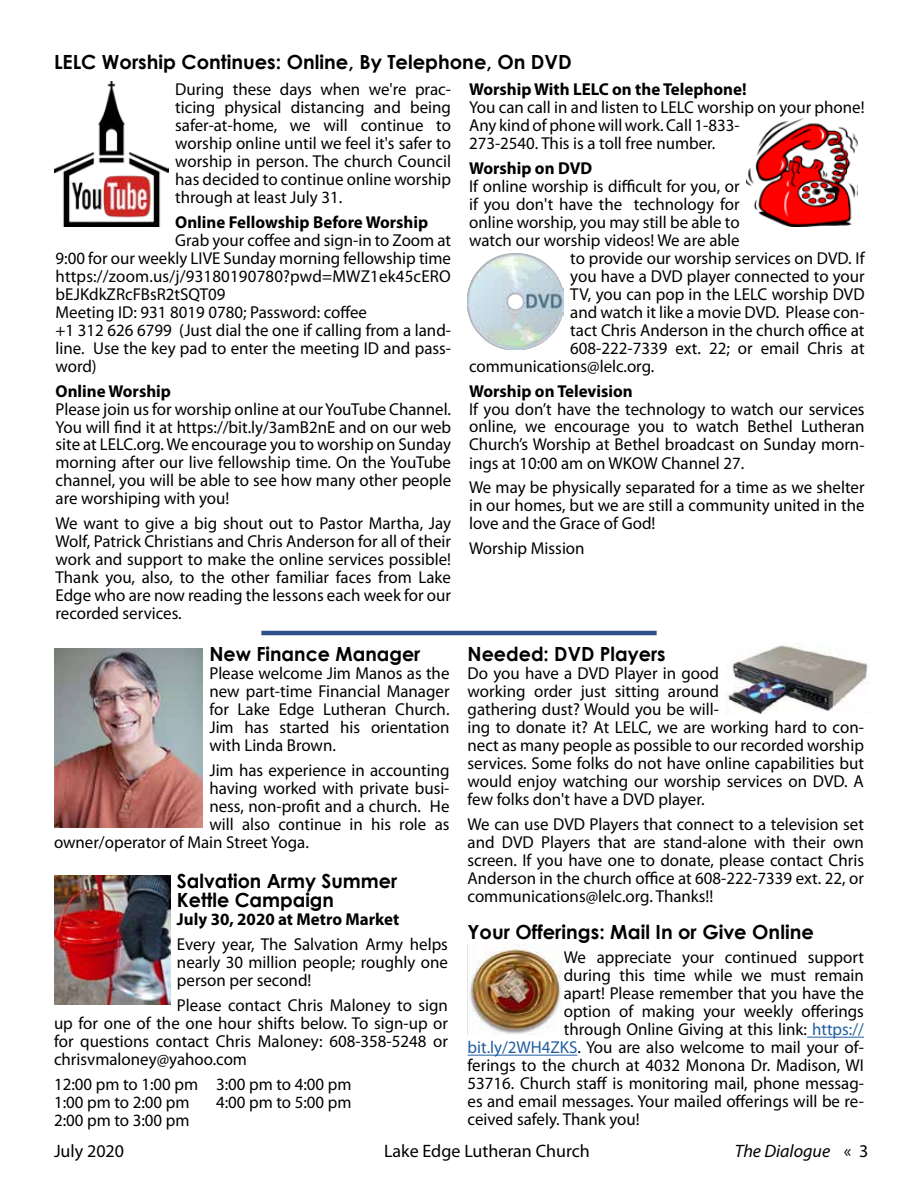
<style>
.page{position:relative;width:918px;height:1188px;background:#fff}
.page>*{position:absolute;margin:0;border:0;box-sizing:border-box;transform-origin:0 0}
.t1{font:700 19.5px/19.5px "Century Gothic";color:#000}
.t2{font:18px "Myriad Pro";color:#000}
.t3{font:italic 18px "Myriad Pro";color:#000}
.t4{font:17.25px/18px "Myriad Pro";color:#000;text-align:justify}
.t5{font:700 17.25px "Myriad Pro";color:#000}
.s1{color:#215e9e}
.s2{font-style:normal}
</style>
<div class="page">
<hr style="left:807px;top:1037px;width:57px;height:1px;background:#215e9e">
<hr style="left:468px;top:1055px;width:109px;height:1px;background:#215e9e">
<img style="left:468px;top:944px;width:96px;height:90px">
<img style="left:54px;top:81px;width:114px;height:145px">
<img style="left:746px;top:118px;width:112px;height:108px">
<img style="left:468px;top:254px;width:96px;height:96px">
<img style="left:54px;top:649px;width:149px;height:178px">
<img style="left:55px;top:875px;width:115px;height:130px">
<img style="left:726px;top:645px;width:144px;height:69px">
<hr style="left:261px;top:631px;width:396px;height:4px;background:#314f89">
<p class="t1" style="left:54px;top:51px;width:519px">LELC Worship Continues: Online, By Telephone, On DVD</p>
<p class="t4" style="left:175px;top:80px;width:277px">During these days when we're prac&shy;ticing physical distancing and being safer-at-home, we will continue to worship online until we feel it's safer to worship in person. The church Council has decided to continue online worship through at least July 31.</p>
<p class="t5" style="left:175px;top:211px;width:254px">Online Fellowship Before Worship</p>
<p class="t4" style="left:56px;top:231px;width:397px;text-align:left;text-indent:120px">Grab your coffee and sign-in to Zoom at 9:00 for our weekly LIVE Sunday morning fellowship time https://zoom.us/j/93180190780?pwd=MWZ1ek45cERO bEJKdkZRcFBsR2tSQT09<br>Meeting ID: 931 8019 0780; Password: coffee<br>+1 312 626 6799 (Just dial the one if calling from a land&shy;line. Use the key pad to enter the meeting ID and pass&shy;word)</p>
<p class="t5" style="left:56px;top:379px;width:117px">Online Worship</p>
<p class="t4" style="left:56px;top:399px;width:397px">Please join us for worship online at our YouTube Channel.<br>You will find it at https://bit.ly/3amB2nE and on our web site at LELC.org. We encourage you to worship on Sunday morning after our live fellowship time. On the YouTube channel, you will be able to see how many other people are worshiping with you!</p>
<p class="t4" style="left:56px;top:514px;width:397px">We want to give a big shout out to Pastor Martha, Jay Wolf, Patrick Christians and Chris Anderson for all of their work and support to make the online services possible!<br>Thank you, also, to the other familiar faces from Lake Edge who are now reading the lessons each week for our recorded services.</p>
<p class="t1" style="left:209px;top:644px;width:212px">New Finance Manager</p>
<p class="t4" style="left:209px;top:664px;width:242px">Please welcome Jim Manos as the new part-time Financial Manager for Lake Edge Lutheran Church.<br>Jim has started his orientation with Linda Brown.</p>
<p class="t4" style="left:209px;top:761px;width:242px">Jim has experience in accounting</p>
<p class="t4" style="left:209px;top:779px;width:242px">having worked with private busi-</p>
<p class="t4" style="left:209px;top:797px;width:242px">ness, non-profit and a church. He</p>
<p class="t4" style="left:209px;top:815px;width:242px">will also continue in his role as</p>
<p class="t4" style="left:54px;top:833px;width:256px">owner/operator of Main Street Yoga.</p>
<p class="t1" style="left:177px;top:870px;width:222px">Salvation Army Summer<br>Kettle Campaign</p>
<p class="t5" style="left:177px;top:908px;width:224px">July 30, 2020 at Metro Market</p>
<p class="t4" style="left:177px;top:935px;width:273px">Every year, The Salvation Army helps nearly 30 million people; roughly one person per second!</p>
<p class="t4" style="left:54px;top:996px;width:396px;text-indent:123px">Please contact Chris Maloney to sign up for one of the one hour shifts below. To sign-up or for questions contact Chris Maloney: 608-358-5248 or chrisvmaloney@yahoo.com</p>
<p class="t4" style="left:54px;top:1075px;width:299px">12:00 pm to 1:00 pm 3:00 pm to 4:00 pm<br>1:00 pm to 2:00 pm</p>
<p class="t4" style="left:216px;top:1093px;width:137px">4:00 pm to 5:00 pm</p>
<p class="t4" style="left:54px;top:1111px;width:137px">2:00 pm to 3:00 pm</p>
<p class="t5" style="left:469px;top:78px;width:279px">Worship With LELC on the Telephone!</p>
<p class="t4" style="left:469px;top:98px;width:397px;text-align:left">You can call in and listen to LELC worship on your phone!<br>Any kind of phone will work. Call 1-833-<br>273-2540. This is a toll free number.</p>
<p class="t5" style="left:469px;top:157px;width:125px">Worship on DVD</p>
<p class="t4" style="left:469px;top:177px;width:272px">If online worship is difficult for you, or</p>
<p class="t4" style="left:469px;top:195px;width:272px">if you don't have the technology for</p>
<p class="t4" style="left:469px;top:213px;width:272px">online worship, you may still be able to</p>
<p class="t4" style="left:469px;top:231px;width:272px">watch our worship videos! We are able</p>
<p class="t4" style="left:570px;top:249px;width:296px">to provide our worship services on DVD. If</p>
<p class="t4" style="left:570px;top:267px;width:296px">you have a DVD player connected to your</p>
<p class="t4" style="left:570px;top:285px;width:296px">TV, you can pop in the LELC worship DVD</p>
<p class="t4" style="left:570px;top:303px;width:296px">and watch it like a movie DVD. Please con-</p>
<p class="t4" style="left:570px;top:321px;width:296px">tact Chris Anderson in the church office at</p>
<p class="t4" style="left:570px;top:339px;width:296px">608-222-7339 ext. 22; or email Chris at</p>
<p class="t4" style="left:469px;top:357px;width:187px">communications@lelc.org.</p>
<p class="t5" style="left:469px;top:379px;width:165px">Worship on Television</p>
<p class="t4" style="left:469px;top:399px;width:397px">If you don’t have the technology to watch our services online, we encourage you to watch Bethel Lutheran Church’s Worship at Bethel broadcast on Sunday morn&shy;ings at 10:00 am on WKOW Channel 27.</p>
<p class="t4" style="left:469px;top:478px;width:397px">We may be physically separated for a time as we shelter in our homes, but we are still a community united in the love and the Grace of God!</p>
<p class="t4" style="left:469px;top:539px;width:117px">Worship Mission</p>
<p class="t1" style="left:468px;top:644px;width:199px">Needed: DVD Players</p>
<p class="t4" style="left:468px;top:664px;width:398px;text-align:left">Do you have a DVD Player in good<br>working order just sitting around<br>gathering dust? Would you be will-<br>ing to donate it? At LELC, we are working hard to con&shy;nect as many people as possible to our recorded worship services. Some folks do not have online capabilities but would enjoy watching our worship services on DVD. A few folks don't have a DVD player.</p>
<p class="t4" style="left:468px;top:815px;width:398px">We can use DVD Players that connect to a television set and DVD Players that are stand-alone with their own screen. If you have one to donate, please contact Chris Anderson in the church office at 608-222-7339 ext. 22, or communications@lelc.org. Thanks!!</p>
<p class="t1" style="left:468px;top:921px;width:348px">Your Offerings: Mail In or Give Online</p>
<p class="t4" style="left:564px;top:948px;width:302px">We appreciate your continued support</p>
<p class="t4" style="left:564px;top:966px;width:302px">during this time while we must remain</p>
<p class="t4" style="left:564px;top:984px;width:302px">apart! Please remember that you have the</p>
<p class="t4" style="left:564px;top:1002px;width:302px">option of making your weekly offerings</p>
<p class="t4" style="left:564px;top:1020px;width:302px">through Online Giving at this link: <span class="s1">https://</span></p>
<p class="t4" style="left:468px;top:1038px;width:398px"><span class="s1">bit.ly/2WH4ZKS</span>. You are also welcome to mail your of-</p>
<p class="t4" style="left:468px;top:1056px;width:398px">ferings to the church at 4032 Monona Dr. Madison, WI</p>
<p class="t4" style="left:468px;top:1074px;width:398px">53716. Church staff is monitoring mail, phone messag-</p>
<p class="t4" style="left:468px;top:1092px;width:398px">es and email messages. Your mailed offerings will be re-</p>
<p class="t4" style="left:468px;top:1110px;width:174px">ceived safely. Thank you!</p>
<p class="t2" style="left:54px;top:1139px;width:72px">July 2020</p>
<p class="t2" style="left:384px;top:1139px;width:207px">Lake Edge Lutheran Church</p>
<p class="t3" style="left:735px;top:1139px;width:135px">The Dialogue <span class="s2">« 3</span></p>
</div>
